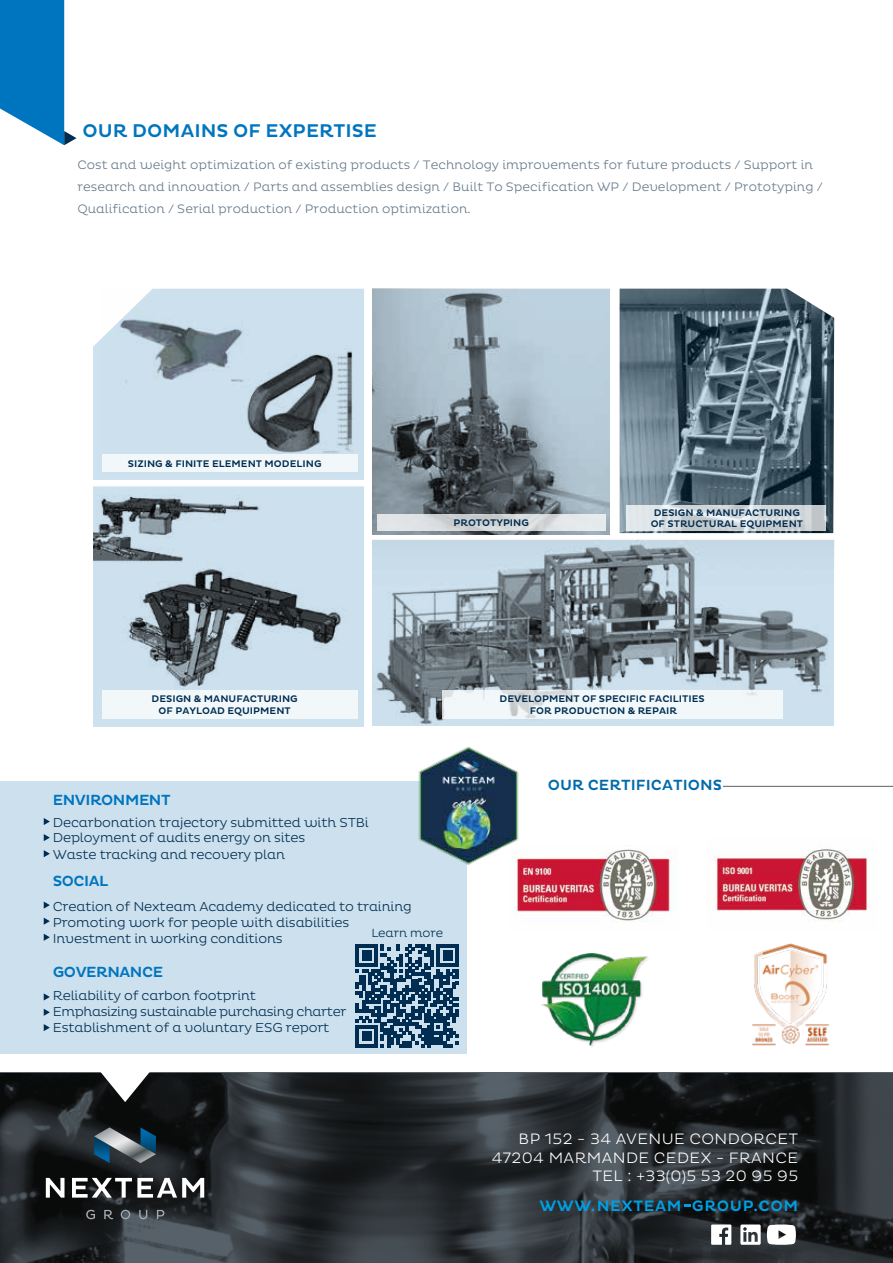
<style>
.page{position:relative;width:893px;height:1263px;background:#fff}
.page>*{position:absolute;margin:0;border:0;box-sizing:border-box;transform-origin:0 0}
.t1{font:500 18.75px "Pluto";letter-spacing:.005em;color:#0075bf}
.t2{font:300 15.3px/18.5px "Pluto";letter-spacing:.025em;color:#fff;text-align:right}
.t3{font:500 15.3px "Pluto";letter-spacing:.04em;color:#009fe3}
.t4{font:500 15px "Pluto";letter-spacing:-.03em;color:#0075bf}
.t5{font:500 15px "Pluto";letter-spacing:.005em;color:#006aad}
.t6{font:300 13.2px/16px "Pluto";letter-spacing:-.01em;color:#002d51}
.t7{font:300 12.45px/21.9px "Pluto";letter-spacing:.005em;color:#637789}
.t8{font:300 12px "Pluto";letter-spacing:-.005em;color:#002d51}
.t9{font:500 9.75px/11.7px "Pluto";color:#002d51;text-align:center}
</style>
<div class="page">
<svg style="left:0;top:1072px;width:893px;height:191px;background:#272c2f"></svg>
<svg style="left:99px;top:1072px;width:52px;height:30px"></svg>
<svg style="left:684px;top:1205px;width:6px;height:2px"></svg>
<svg style="left:767px;top:1224px;width:29px;height:21px"></svg>
<svg style="left:740px;top:1224px;width:21px;height:21px"></svg>
<svg style="left:711px;top:1224px;width:20px;height:21px"></svg>
<svg style="left:86px;top:1210px;width:9px;height:9px"></svg>
<svg style="left:104px;top:1210px;width:9px;height:9px"></svg>
<svg style="left:121px;top:1210px;width:9px;height:9px"></svg>
<svg style="left:139px;top:1210px;width:8px;height:9px"></svg>
<svg style="left:157px;top:1210px;width:7px;height:9px"></svg>
<svg style="left:46px;top:1178px;width:19px;height:19px"></svg>
<svg style="left:72px;top:1178px;width:132px;height:19px"></svg>
<svg style="left:94px;top:1127px;width:62px;height:36px;background:#4a6170"></svg>
<svg style="left:0;top:0;width:77px;height:145px"></svg>
<svg style="left:373px;top:540px;width:461px;height:185px;background:#97a6af"></svg>
<svg style="left:373px;top:289px;width:237px;height:246px;background:#8f9fa9"></svg>
<svg style="left:93px;top:486px;width:271px;height:241px;background:#a9b9c4"></svg>
<svg style="left:93px;top:289px;width:271px;height:191px;background:#b6c7d2"></svg>
<svg style="left:377px;top:514px;width:228px;height:16px;background:#d8dbdd"></svg>
<svg style="left:442px;top:690px;width:341px;height:28px;fill:#f2f7fa"></svg>
<div style="left:102px;top:690px;width:256px;height:28px;background:#f2f7fa"></div>
<div style="left:102px;top:454px;width:256px;height:18px;background:#f2f7fa"></div>
<svg style="left:620px;top:289px;width:214px;height:244px;background:#5a6f7c"></svg>
<svg style="left:626px;top:505px;width:200px;height:25px;background:#d3d9dc"></svg>
<div style="left:0;top:781px;width:466px;height:273px;background:#cce0ed"></div>
<hr style="left:724px;top:786px;width:169px;height:1px;background:#576169">
<svg style="left:44px;top:818px;width:6px;height:7px"></svg>
<svg style="left:44px;top:834px;width:6px;height:7px"></svg>
<svg style="left:44px;top:850px;width:6px;height:7px"></svg>
<svg style="left:44px;top:901px;width:6px;height:8px"></svg>
<svg style="left:44px;top:918px;width:6px;height:7px"></svg>
<svg style="left:44px;top:934px;width:6px;height:7px"></svg>
<svg style="left:44px;top:993px;width:6px;height:7px"></svg>
<svg style="left:44px;top:1009px;width:6px;height:7px"></svg>
<svg style="left:44px;top:1024px;width:6px;height:7px"></svg>
<img style="left:516px;top:849px;width:160px;height:73px">
<img style="left:714px;top:849px;width:155px;height:73px">
<img style="left:752px;top:943px;width:78px;height:103px">
<img style="left:541px;top:953px;width:107px;height:94px">
<img style="left:418px;top:747px;width:109px;height:123px">
<svg style="left:356px;top:944px;width:103px;height:103px"></svg>
<h1 class="t1" style="left:82px;top:120px;width:296px">OUR DOMAINS OF EXPERTISE</h1>
<p class="t7" style="left:77px;top:154px;width:747px">Cost and weight optimization of existing products / Technology improvements for future products / Support in research and innovation / Parts and assemblies design / Built To Specification WP / Development / Prototyping /<br>Qualification / Serial production / Production optimization.</p>
<p class="t9" style="left:128px;top:458px;width:195px">SIZING &amp; FINITE ELEMENT MODELING</p>
<p class="t9" style="left:453px;top:517px;width:77px">PROTOTYPING</p>
<p class="t9" style="left:651px;top:507px;width:154px">DESIGN &amp; MANUFACTURING<br>OF STRUCTURAL EQUIPMENT</p>
<p class="t9" style="left:152px;top:693px;width:148px">DESIGN &amp; MANUFACTURING<br>OF PAYLOAD EQUIPMENT</p>
<p class="t9" style="left:500px;top:693px;width:207px">DEVELOPMENT OF SPECIFIC FACILITIES<br>FOR PRODUCTION &amp; REPAIR</p>
<p class="t4" style="left:53px;top:791px;width:119px">ENVIRONMENT</p>
<p class="t6" style="left:53px;top:815px;width:318px;line-height:14.7px">Decarbonation trajectory submitted with STBi<br>Deployment of audits energy on sites</p>
<p class="t6" style="left:53px;top:847px;width:234px">Waste tracking and recovery plan</p>
<p class="t6" style="left:53px;top:898px;width:361px">Creation of Nexteam Academy dedicated to training<br>Promoting work for people with disabilities<br>Investment in working conditions</p>
<p class="t4" style="left:53px;top:964px;width:112px">GOVERNANCE</p>
<p class="t6" style="left:53px;top:988px;width:295px">Reliability of carbon footprint<br>Emphasizing sustainable purchasing charter<br>Establishment of a voluntary ESG report</p>
<p class="t4" style="left:53px;top:872px;width:57px">SOCIAL</p>
<p class="t8" style="left:371px;top:926px;width:73px">Learn more</p>
<p class="t5" style="left:548px;top:776px;width:176px">OUR CERTIFICATIONS</p>
<p class="t2" style="left:492px;top:1130px;width:308px">BP 152 - 34 AVENUE CONDORCET<br>47204 MARMANDE CEDEX - FRANCE<br>TEL : +33(0)5 53 20 95 95</p>
<p class="t3" style="left:539px;top:1197px;width:260px">WWW.NEXTEAM GROUP.COM</p>
</div>
